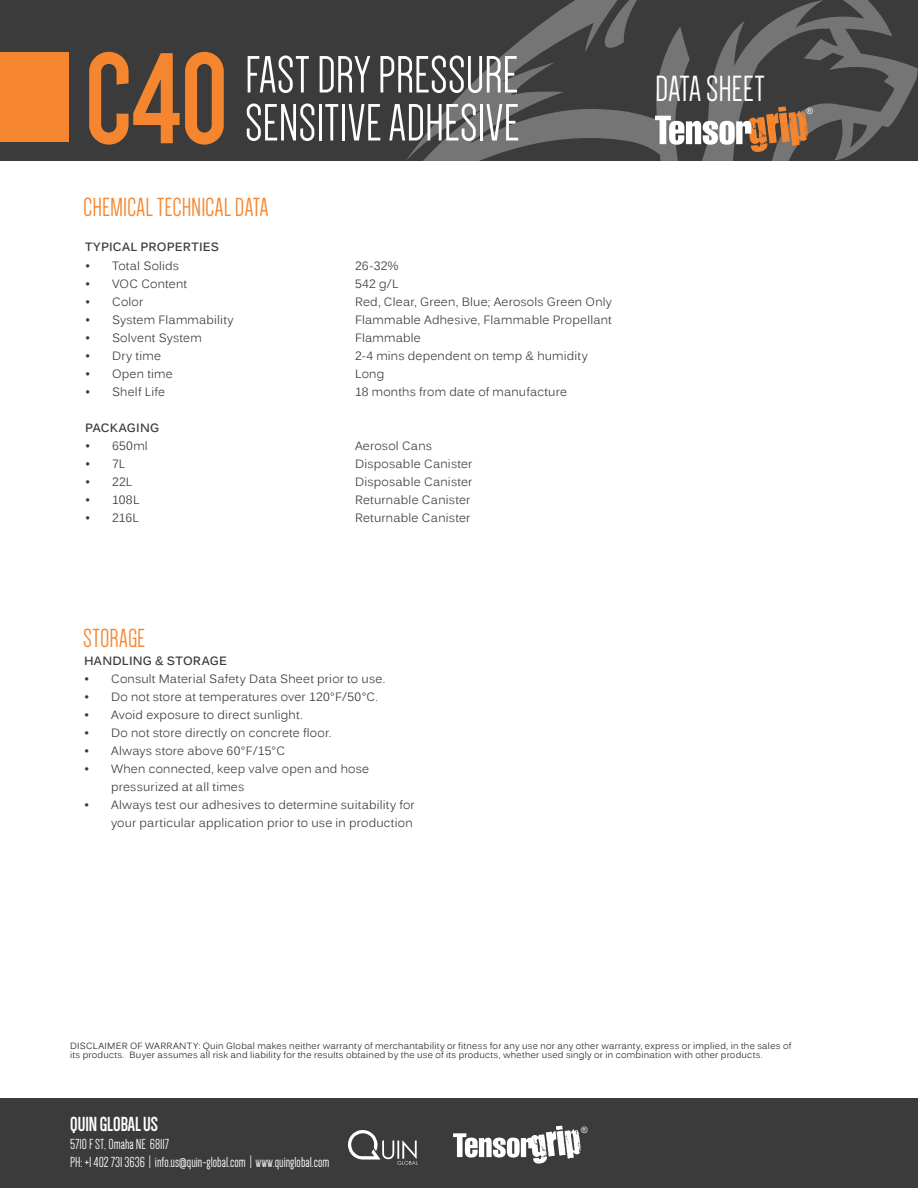
<style>
.page{position:relative;width:918px;height:1188px;background:#fff}
.page>*{position:absolute;margin:0;border:0;box-sizing:border-box;transform-origin:0 0}
.t1{font:700 133.5px "Dense";color:#f5862f}
.t2{font:54px "Dense";color:#fff}
.t3{font:37.5px "Dense";color:#fff}
.t4{font:27px "Dense";letter-spacing:.005em;color:#f5862f}
.t5{font:700 21px "Dense";color:#fff}
.t6{font:15px "Dense";color:#fff}
.t7{font:12px/18px "Kalinga";letter-spacing:.015em;color:#3b3b3b}
.t8{font:700 12px "Kalinga";letter-spacing:.02em;color:#3b3b3b}
.t9{font:9px/9px "Kalinga";letter-spacing:.025em;color:#231f20}
.t10{font:8.7px "Arial";color:#fff}
</style>
<div class="page">
<div style="left:0;top:0;width:918px;height:160px;background:#3b3b3b"></div>
<svg style="left:406px;top:0;width:512px;height:160px"></svg>
<svg style="left:599px;top:0;width:52px;height:53px"></svg>
<div style="left:0;top:1099px;width:918px;height:89px;background:#3b3b3b"></div>
<svg style="left:655px;top:107px;width:153px;height:45px"></svg>
<div style="left:0;top:52px;width:68px;height:90px;background:#f5862f"></div>
<svg style="left:453px;top:1126px;width:128px;height:38px"></svg>
<svg style="left:347px;top:1130px;width:71px;height:35px"></svg>
<p class="t1" style="left:85px;top:34px;width:145px">C40</p>
<p class="t2" style="left:245px;top:48px;width:275px">FAST DRY PRESSURE</p>
<p class="t3" style="left:655px;top:71px;width:111px">DATA SHEET</p>
<p class="t2" style="left:245px;top:96px;width:276px">SENSITIVE ADHESIVE</p>
<p class="t10" style="left:807px;top:105px;width:8px">®</p>
<p class="t4" style="left:83px;top:194px;width:187px">CHEMICAL TECHNICAL DATA</p>
<p class="t8" style="left:85px;top:238px;width:136px">TYPICAL PROPERTIES</p>
<p class="t7" style="left:85px;top:258px;width:96px">• Total Solids</p>
<p class="t7" style="left:355px;top:258px;width:45px">26-32%</p>
<p class="t7" style="left:85px;top:276px;width:104px">• VOC Content</p>
<p class="t7" style="left:355px;top:276px;width:45px">542 g/L</p>
<p class="t7" style="left:85px;top:294px;width:60px">• Color</p>
<p class="t7" style="left:355px;top:294px;width:259px">Red, Clear, Green, Blue; Aerosols Green Only</p>
<p class="t7" style="left:85px;top:312px;width:150px">• System Flammability</p>
<p class="t7" style="left:355px;top:312px;width:258px">Flammable Adhesive, Flammable Propellant</p>
<p class="t7" style="left:85px;top:330px;width:118px">• Solvent System</p>
<p class="t7" style="left:355px;top:330px;width:67px">Flammable</p>
<p class="t7" style="left:85px;top:348px;width:78px">• Dry time</p>
<p class="t7" style="left:355px;top:348px;width:234px">2-4 mins dependent on temp &amp; humidity</p>
<p class="t7" style="left:85px;top:366px;width:89px">• Open time</p>
<p class="t7" style="left:355px;top:366px;width:31px">Long</p>
<p class="t7" style="left:85px;top:384px;width:82px">• Shelf Life</p>
<p class="t7" style="left:355px;top:384px;width:213px">18 months from date of manufacture</p>
<p class="t8" style="left:85px;top:420px;width:76px">PACKAGING</p>
<p class="t7" style="left:85px;top:438px;width:64px">• 650ml</p>
<p class="t7" style="left:355px;top:438px;width:79px">Aerosol Cans</p>
<p class="t7" style="left:85px;top:456px;width:42px">• 7L</p>
<p class="t7" style="left:355px;top:456px;width:119px">Disposable Canister</p>
<p class="t7" style="left:85px;top:474px;width:49px">• 22L</p>
<p class="t7" style="left:355px;top:474px;width:119px">Disposable Canister</p>
<p class="t7" style="left:85px;top:492px;width:56px">• 108L</p>
<p class="t7" style="left:355px;top:492px;width:117px">Returnable Canister</p>
<p class="t7" style="left:85px;top:510px;width:56px">• 216L</p>
<p class="t7" style="left:355px;top:510px;width:117px">Returnable Canister</p>
<p class="t4" style="left:83px;top:625px;width:63px">STORAGE</p>
<p class="t8" style="left:84px;top:652px;width:145px">HANDLING &amp; STORAGE</p>
<p class="t7" style="left:84px;top:671px;width:303px">• Consult Material Safety Data Sheet prior to use.</p>
<p class="t7" style="left:84px;top:689px;width:296px">• Do not store at temperatures over 120°F/50°C.</p>
<p class="t7" style="left:84px;top:707px;width:220px">• Avoid exposure to direct sunlight.</p>
<p class="t7" style="left:84px;top:725px;width:249px">• Do not store directly on concrete floor.</p>
<p class="t7" style="left:84px;top:743px;width:203px">• Always store above 60°F/15°C</p>
<p class="t7" style="left:111px;top:761px;width:260px;text-indent:-27px">• When connected, keep valve open and hose pressurized at all times</p>
<p class="t7" style="left:84px;top:797px;width:332px;text-align:right">• Always test our adhesives to determine suitability for your particular application prior to use in production</p>
<p class="t9" style="left:70px;top:1042px;width:723px">DISCLAIMER OF WARRANTY: Quin Global makes neither warranty of merchantability or fitness for any use nor any other warranty, express or implied, in the sales of its products. Buyer assumes all risk and liability for the results obtained by the use of its products, whether used singly or in combination with other products.</p>
<p class="t5" style="left:70px;top:1114px;width:89px">QUIN GLOBAL US</p>
<p class="t6" style="left:70px;top:1137px;width:101px">5710 F ST, Omaha NE 68117</p>
<p class="t6" style="left:70px;top:1155px;width:261px">PH: +1 402 731 3636 | info.us@quin-global.com | www.quinglobal.com</p>
<p class="t10" style="left:581px;top:1124px;width:8px">®</p>
</div>
